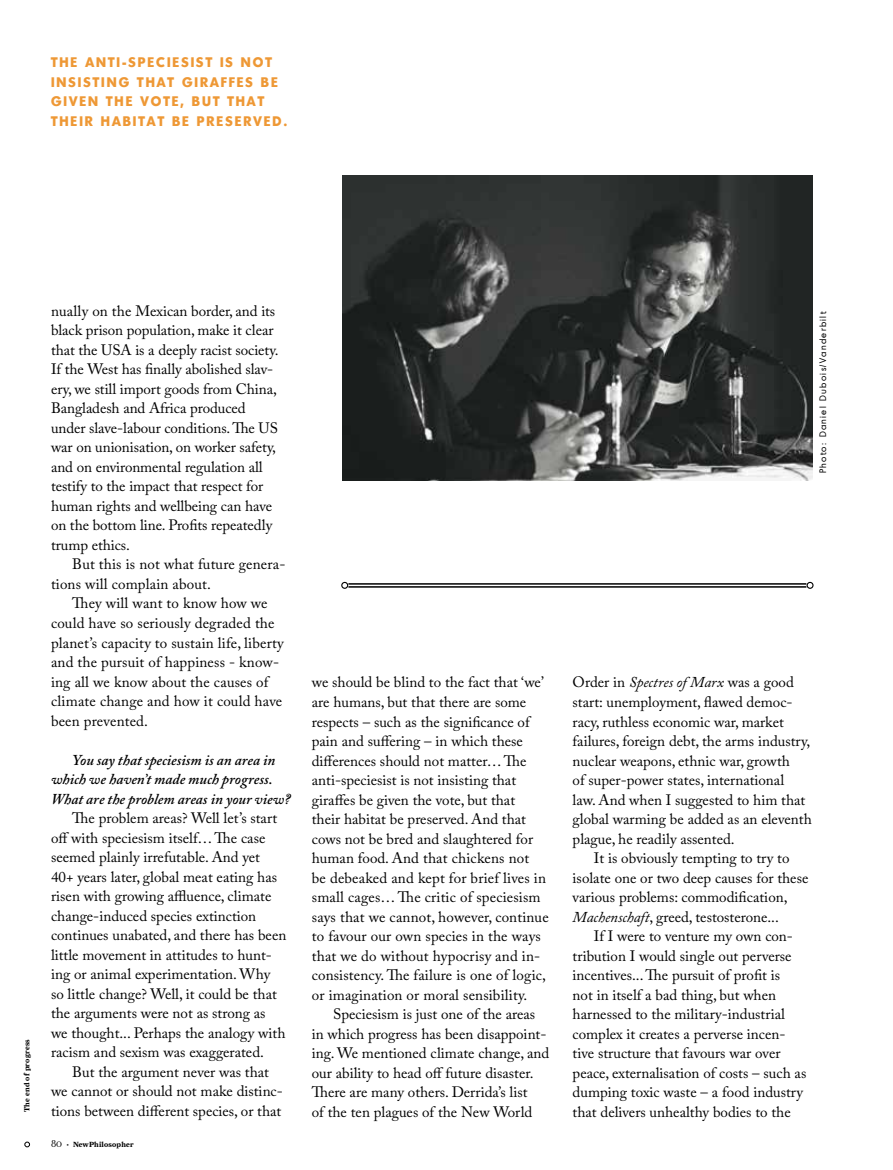
<style>
.page{position:relative;width:893px;height:1170px;background:#fff}
.page>*{position:absolute;margin:0;border:0;box-sizing:border-box;transform-origin:0 0}
.t1{font:15px/19.5px "Adobe Caslon Pro";color:#000}
.t2{font:italic 600 15px/19.5px "Adobe Caslon Pro";color:#000}
.t3{font:700 13.5px/19.5px "Montreal";letter-spacing:.15em;color:#ee9835}
.t4{font:9px "Montreal";letter-spacing:.15em;color:#000}
.t5{font:7.5px "Farnham Display Bold OSF";letter-spacing:.025em;color:#000}
.s1{font-family:"Farnham Display Light OSF";font-size:10.5px}
.s2{font-family:"Farnham Display Black OSF"}
.s3{font-style:italic}
</style>
<div class="page">
<svg style="left:24px;top:1141px;width:6px;height:6px"></svg>
<img style="left:342px;top:176px;width:470px;height:304px">
<hr style="left:348px;top:583px;width:458px;height:1px;background:#000">
<hr style="left:348px;top:586px;width:458px;height:1px;background:#000">
<div style="left:341px;top:582px;width:7px;height:6px;border:1px solid #000;border-radius:50%"></div>
<svg style="left:807px;top:582px;width:6px;height:6px"></svg>
<p class="t3" style="left:51px;top:52px;width:237px">THE ANTI-SPECIESIST IS NOT<br>INSISTING THAT GIRAFFES BE<br>GIVEN THE VOTE, BUT THAT<br>THEIR HABITAT BE PRESERVED.</p>
<p class="t5" style="left:22px;top:1112px;width:74px;rotate:-90deg">The end of progress</p>
<p class="t1" style="left:51px;top:301px;width:229px">nually on the Mexican border, and its black prison population, make it clear that the USA is a deeply racist society.<br>If the West has finally abolished slav&shy;ery, we still import goods from China, Bangladesh and Africa produced under slave-labour conditions. The US war on unionisation, on worker safety, and on environmental regulation all testify to the impact that respect for human rights and wellbeing can have on the bottom line. Profits repeatedly trump ethics.</p>
<p class="t1" style="left:51px;top:554px;width:236px;text-indent:21px">But this is not what future genera&shy;tions will complain about.</p>
<p class="t1" style="left:51px;top:593px;width:234px;text-indent:21px">They will want to know how we could have so seriously degraded the planet’s capacity to sustain life, liberty and the pursuit of happiness - know&shy;ing all we know about the causes of climate change and how it could have been prevented.</p>
<p class="t2" style="left:51px;top:749px;width:241px;text-indent:21px">You say that speciesism is an area in which we haven’t made much progress.<br>What are the problem areas in your view?</p>
<p class="t1" style="left:51px;top:808px;width:237px;text-indent:21px">The problem areas? Well let’s start off with speciesism itself… The case seemed plainly irrefutable. And yet<br>40+ years later, global meat eating has risen with growing affluence, climate change-induced species extinction continues unabated, and there has been little movement in attitudes to hunt&shy;ing or animal experimentation. Why so little change? Well, it could be that the arguments were not as strong as<br>we thought... Perhaps the analogy with racism and sexism was exaggerated.</p>
<p class="t1" style="left:51px;top:1061px;width:233px;text-align:center">But the argument never was that<br>we cannot or should not make distinc&shy;tions between different species, or that</p>
<p class="t5" style="left:51px;top:1139px;width:84px"><span class="s1">80</span> <span class="s2">·</span> NewPhilosopher</p>
<p class="t1" style="left:312px;top:672px;width:238px">we should be blind to the fact that ‘we’ are humans, but that there are some respects – such as the significance of pain and suffering – in which these differences should not matter… The anti-speciesist is not insisting that giraffes be given the vote, but that<br>their habitat be preserved. And that cows not be bred and slaughtered for human food. And that chickens not<br>be debeaked and kept for brief lives in small cages… The critic of speciesism says that we cannot, however, continue to favour our own species in the ways that we do without hypocrisy and in&shy;consistency. The failure is one of logic, or imagination or moral sensibility.</p>
<p class="t1" style="left:312px;top:1004px;width:239px;text-indent:21px">Speciesism is just one of the areas in which progress has been disappoint&shy;ing. We mentioned climate change, and our ability to head off future disaster.<br>There are many others. Derrida’s list<br>of the ten plagues of the New World</p>
<p class="t4" style="left:817px;top:473px;width:163px;rotate:-90deg">Photo: Daniel Dubois/Vanderbilt</p>
<p class="t1" style="left:573px;top:672px;width:241px">Order in <span class="s3">Spectres of Marx</span> was a good start: unemployment, flawed democ&shy;racy, ruthless economic war, market failures, foreign debt, the arms industry, nuclear weapons, ethnic war, growth<br>of super-power states, international<br>law. And when I suggested to him that global warming be added as an eleventh plague, he readily assented.</p>
<p class="t1" style="left:573px;top:848px;width:237px;text-indent:21px">It is obviously tempting to try to isolate one or two deep causes for these various problems: commodification, <span class="s3">Machenschaft</span>, greed, testosterone...</p>
<p class="t1" style="left:573px;top:926px;width:235px;text-indent:21px">If I were to venture my own con&shy;tribution I would single out perverse incentives... The pursuit of profit is<br>not in itself a bad thing, but when harnessed to the military-industrial complex it creates a perverse incen&shy;tive structure that favours war over peace, externalisation of costs – such as dumping toxic waste – a food industry that delivers unhealthy bodies to the</p>
</div>
